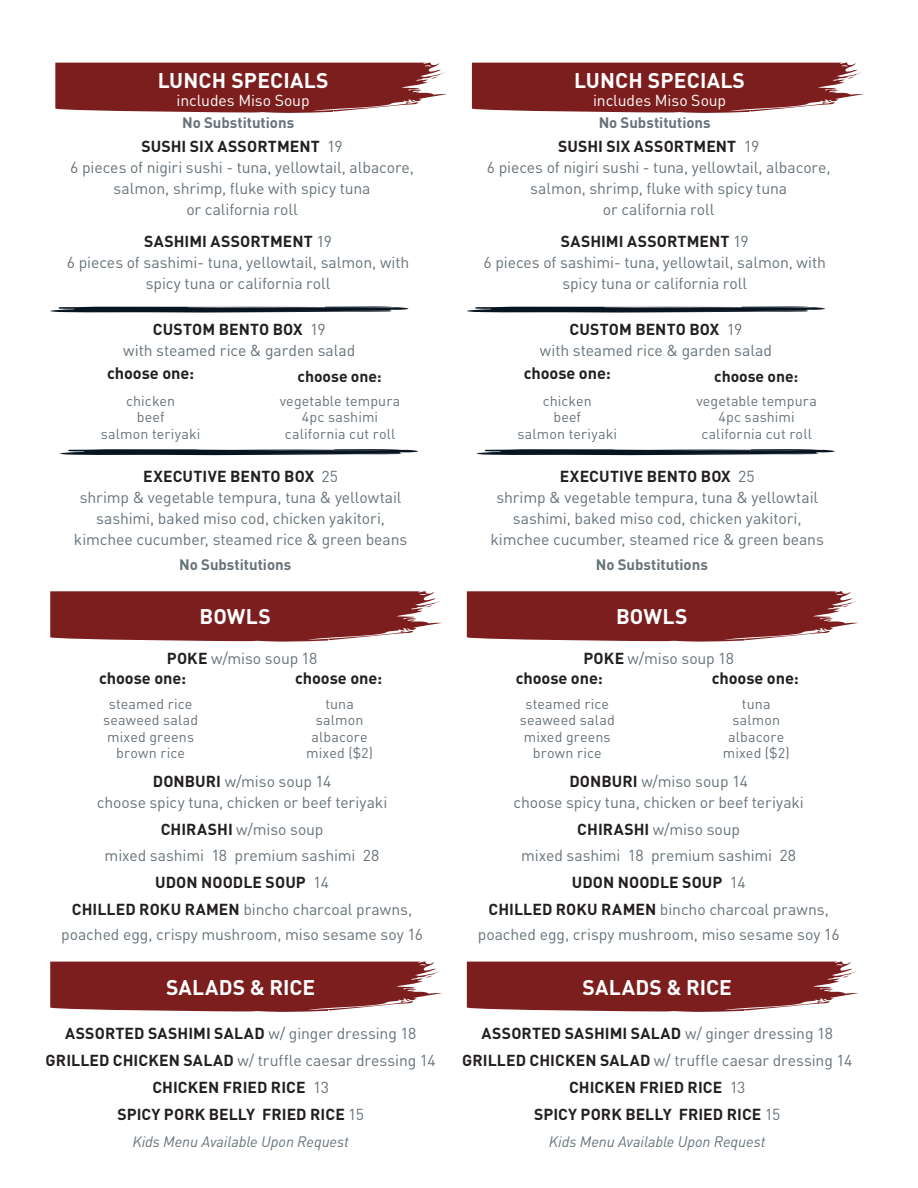
<style>
.page{position:relative;width:918px;height:1188px;background:#fff}
.page>*{position:absolute;margin:0;border:0;box-sizing:border-box;transform-origin:0 0}
.t1{font:700 21px "DINOT";letter-spacing:.01em;color:#fff}
.t2{font:700 16.35px "DINOT";letter-spacing:-.005em;color:#231f20}
.t3{font:15.75px/21px "DINOT";letter-spacing:-.005em;color:#667279;text-align:center}
.t4{font:700 15.75px/27px "DINOT";letter-spacing:.005em;color:#231f20;text-align:center}
.t5{font:15.75px "DINOT";letter-spacing:-.005em;color:#fff}
.t6{font:700 15px "DINOT";letter-spacing:-.005em;color:#667279}
.t7{font:italic 15px "DINOT";letter-spacing:-.005em;color:#667279}
.t8{font:14.25px/16.5px "DINOT";letter-spacing:.01em;color:#667279;text-align:center}
.s1{font-weight:700;color:#231f20}
.s2{font-weight:400;color:#667279}
</style>
<div class="page">
<svg style="left:476px;top:449px;width:359px;height:6px;background:#36414a"></svg>
<svg style="left:467px;top:306px;width:358px;height:7px;background:#525b63"></svg>
<svg style="left:472px;top:63px;width:392px;height:50px;background:#893535"></svg>
<svg style="left:467px;top:591px;width:392px;height:51px;background:#8b3838"></svg>
<svg style="left:467px;top:962px;width:392px;height:50px;background:#893535"></svg>
<svg style="left:60px;top:449px;width:358px;height:6px;background:#36404a"></svg>
<svg style="left:50px;top:306px;width:359px;height:7px;background:#535c64"></svg>
<svg style="left:55px;top:63px;width:392px;height:50px;background:#8a3636"></svg>
<svg style="left:50px;top:591px;width:392px;height:51px;background:#8b3838"></svg>
<svg style="left:50px;top:962px;width:392px;height:50px;background:#8a3636"></svg>
<h1 class="t1" style="left:158px;top:66px;width:172px">LUNCH SPECIALS</h1>
<p class="t5" style="left:177px;top:90px;width:135px">includes Miso Soup</p>
<p class="t6" style="left:182px;top:113px;width:114px">No Substitutions</p>
<p class="t3" style="left:70px;top:136px;width:345px"><span class="s1">SUSHI SIX ASSORTMENT</span> 19<br>6 pieces of nigiri sushi - tuna, yellowtail, albacore, salmon, shrimp, fluke with spicy tuna<br>or california roll</p>
<p class="t3" style="left:67px;top:230px;width:344px"><span class="s1">SASHIMI ASSORTMENT</span> 19<br>6 pieces of sashimi- tuna, yellowtail, salmon, with spicy tuna or california roll</p>
<p class="t3" style="left:123px;top:319px;width:234px"><span class="s1">CUSTOM BENTO BOX</span> 19<br>with steamed rice &amp; garden salad</p>
<p class="t2" style="left:107px;top:362px;width:89px">choose one:</p>
<p class="t4" style="left:298px;top:362px;width:86px">choose one:</p>
<p class="t8" style="left:101px;top:392px;width:101px">chicken<br>beef<br>salmon teriyaki</p>
<p class="t8" style="left:280px;top:392px;width:122px">vegetable tempura<br>4pc sashimi california cut roll</p>
<p class="t3" style="left:74px;top:466px;width:335px"><span class="s1">EXECUTIVE BENTO BOX</span> 25<br>shrimp &amp; vegetable tempura, tuna &amp; yellowtail sashimi, baked miso cod, chicken yakitori, kimchee cucumber, steamed rice &amp; green beans</p>
<p class="t6" style="left:179px;top:554px;width:114px">No Substitutions</p>
<h1 class="t1" style="left:200px;top:603px;width:73px">BOWLS</h1>
<p class="t3" style="left:167px;top:648px;width:152px"><span class="s1">POKE</span> w/miso soup 18</p>
<p class="t2" style="left:99px;top:668px;width:89px">choose one:</p>
<p class="t8" style="left:103px;top:695px;width:97px">steamed rice seaweed salad mixed greens brown rice</p>
<p class="t2" style="left:295px;top:668px;width:89px">choose one:</p>
<p class="t8" style="left:306px;top:695px;width:68px">tuna salmon albacore mixed ($2)</p>
<p class="t3" style="left:97px;top:771px;width:292px"><span class="s1">DONBURI</span> w/miso soup 14<br>choose spicy tuna, chicken or beef teriyaki</p>
<p class="t3" style="left:105px;top:817px;width:276px;line-height:25.5px"><span class="s1">CHIRASHI</span> w/miso soup<br>mixed sashimi 18 premium sashimi 28</p>
<p class="t4" style="left:72px;top:868px;width:342px">UDON NOODLE SOUP <span class="s2">14<br></span>CHILLED ROKU RAMEN <span class="s2">bincho charcoal prawns,</span></p>
<p class="t3" style="left:61px;top:924px;width:363px">poached egg, crispy mushroom, miso sesame soy 16</p>
<h1 class="t1" style="left:166px;top:973px;width:151px">SALADS &amp; RICE</h1>
<p class="t4" style="left:46px;top:1019px;width:392px">ASSORTED SASHIMI SALAD <span class="s2">w/ ginger dressing 18<br></span>GRILLED CHICKEN SALAD <span class="s2">w/ truffle caesar dressing 14<br></span>CHICKEN FRIED RICE <span class="s2">13<br></span>SPICY PORK BELLY FRIED RICE <span class="s2">15</span></p>
<p class="t7" style="left:132px;top:1132px;width:218px">Kids Menu Available Upon Request</p>
<h1 class="t1" style="left:574px;top:66px;width:172px">LUNCH SPECIALS</h1>
<p class="t5" style="left:593px;top:90px;width:135px">includes Miso Soup</p>
<p class="t6" style="left:599px;top:113px;width:114px">No Substitutions</p>
<p class="t3" style="left:487px;top:136px;width:345px"><span class="s1">SUSHI SIX ASSORTMENT</span> 19<br>6 pieces of nigiri sushi - tuna, yellowtail, albacore, salmon, shrimp, fluke with spicy tuna<br>or california roll</p>
<p class="t3" style="left:484px;top:230px;width:344px"><span class="s1">SASHIMI ASSORTMENT</span> 19<br>6 pieces of sashimi- tuna, yellowtail, salmon, with spicy tuna or california roll</p>
<p class="t3" style="left:540px;top:319px;width:234px"><span class="s1">CUSTOM BENTO BOX</span> 19<br>with steamed rice &amp; garden salad</p>
<p class="t2" style="left:524px;top:362px;width:89px">choose one:</p>
<p class="t4" style="left:714px;top:362px;width:86px">choose one:</p>
<p class="t8" style="left:517px;top:392px;width:101px">chicken<br>beef<br>salmon teriyaki</p>
<p class="t8" style="left:696px;top:392px;width:122px">vegetable tempura<br>4pc sashimi california cut roll</p>
<p class="t3" style="left:491px;top:466px;width:335px"><span class="s1">EXECUTIVE BENTO BOX</span> 25<br>shrimp &amp; vegetable tempura, tuna &amp; yellowtail sashimi, baked miso cod, chicken yakitori, kimchee cucumber, steamed rice &amp; green beans</p>
<p class="t6" style="left:596px;top:554px;width:114px">No Substitutions</p>
<h1 class="t1" style="left:616px;top:603px;width:73px">BOWLS</h1>
<p class="t3" style="left:583px;top:648px;width:152px"><span class="s1">POKE</span> w/miso soup 18</p>
<p class="t2" style="left:516px;top:668px;width:89px">choose one:</p>
<p class="t8" style="left:520px;top:695px;width:97px">steamed rice seaweed salad mixed greens brown rice</p>
<p class="t2" style="left:712px;top:668px;width:89px">choose one:</p>
<p class="t8" style="left:723px;top:695px;width:68px">tuna salmon albacore mixed ($2)</p>
<p class="t3" style="left:513px;top:771px;width:292px"><span class="s1">DONBURI</span> w/miso soup 14<br>choose spicy tuna, chicken or beef teriyaki</p>
<p class="t3" style="left:521px;top:817px;width:276px;line-height:25.5px"><span class="s1">CHIRASHI</span> w/miso soup<br>mixed sashimi 18 premium sashimi 28</p>
<p class="t4" style="left:489px;top:868px;width:342px">UDON NOODLE SOUP <span class="s2">14<br></span>CHILLED ROKU RAMEN <span class="s2">bincho charcoal prawns,</span></p>
<p class="t3" style="left:478px;top:924px;width:363px">poached egg, crispy mushroom, miso sesame soy 16</p>
<h1 class="t1" style="left:583px;top:973px;width:151px">SALADS &amp; RICE</h1>
<p class="t4" style="left:462px;top:1019px;width:392px">ASSORTED SASHIMI SALAD <span class="s2">w/ ginger dressing 18<br></span>GRILLED CHICKEN SALAD <span class="s2">w/ truffle caesar dressing 14<br></span>CHICKEN FRIED RICE <span class="s2">13<br></span>SPICY PORK BELLY FRIED RICE <span class="s2">15</span></p>
<p class="t7" style="left:549px;top:1132px;width:218px">Kids Menu Available Upon Request</p>
</div>
